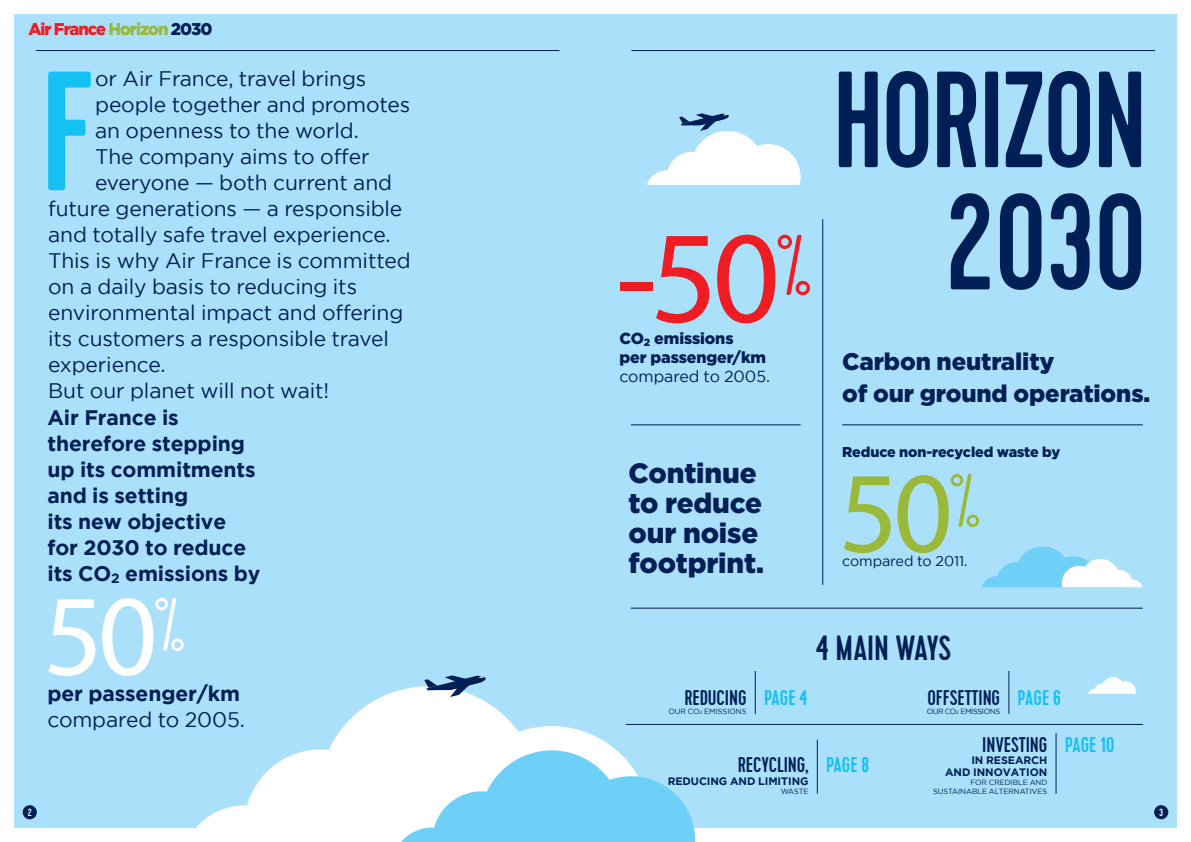
<style>
.page{position:relative;width:1191px;height:842px;background:#fff}
.page>*{position:absolute;margin:0;border:0;box-sizing:border-box;transform-origin:0 0}
.t1{font:500 169.6px "Cervo";color:#15c0f2}
.t2{font:500 136.5px/122.2px "Cervo";letter-spacing:-.02em;color:#001f56;text-align:right;scale:.95 1}
.t3{font:132px "Myriad Pro";color:#ee1d23}
.t4{font:116px "Myriad Pro";color:#9ab93b}
.t5{font:116px "Myriad Pro";color:#fff}
.t6{font:500 34.9px "Cervo";letter-spacing:-.005em;color:#001f56}
.t7{font:900 28px/30px "Gotham";letter-spacing:-.005em;color:#001f56}
.t8{font:900 24px "Gotham";letter-spacing:-.005em;color:#001f56}
.t9{font:500 21.2px "Cervo";letter-spacing:-.005em;color:#001f56}
.t10{font:500 21.2px "Cervo";letter-spacing:-.005em;color:#15c0f2}
.t11{font:21px "Gotham";letter-spacing:-.005em;color:#001f56}
.t12{font:700 21px/26px "Gotham";letter-spacing:-.005em;color:#001f56}
.t13{font:900 17px "Gotham";letter-spacing:-.055em;color:#ee1d23}
.t14{font:900 16px/19.2px "Gotham";letter-spacing:-.005em;color:#001f56}
.t15{font:16px "Gotham";letter-spacing:-.005em;color:#001f56}
.t16{font:900 14.3px "Gotham";letter-spacing:-.005em;color:#001f56}
.t17{font:14.3px "Gotham";letter-spacing:-.005em;color:#001f56}
.t18{font:700 10.8px/11.2px "Gotham";letter-spacing:-.005em;color:#001f56;text-align:right}
.t19{font:500 10.5px "Cervo";color:#fff}
.t20{font:7.5px/9px "Gotham";letter-spacing:-.005em;color:#001f56;text-align:right}
.t21{font:7.5px "Gotham";letter-spacing:-.045em;color:#001f56}
.s1{color:#9ab93b}
.s2{color:#001f56}
.s3{color:#15c0f2}
</style>
<div class="page">
<div style="left:14px;top:14px;width:1162px;height:814px;background:#aae0f9"></div>
<hr style="left:755px;top:671px;width:1px;height:43px;background:#001f56">
<hr style="left:1008px;top:671px;width:1px;height:43px;background:#001f56">
<hr style="left:817px;top:740px;width:1px;height:54px;background:#001f56">
<hr style="left:1055px;top:733px;width:1px;height:61px;background:#001f56">
<hr style="left:36px;top:50px;width:523px;height:1px;background:#001f56">
<hr style="left:631px;top:50px;width:524px;height:1px;background:#001f56">
<svg style="left:196px;top:686px;width:455px;height:142px"></svg>
<svg style="left:393px;top:750px;width:302px;height:92px;background:#9ddef8"></svg>
<svg style="left:424px;top:675px;width:62px;height:22px"></svg>
<svg style="left:1088px;top:677px;width:47px;height:17px"></svg>
<svg style="left:647px;top:113px;width:153px;height:72px"></svg>
<hr style="left:631px;top:608px;width:511px;height:1px;background:#001f56">
<hr style="left:822px;top:219px;width:1px;height:366px;background:#001f56">
<hr style="left:842px;top:425px;width:300px;height:1px;background:#001f56">
<hr style="left:631px;top:425px;width:169px;height:1px;background:#001f56">
<hr style="left:626px;top:724px;width:517px;height:1px;background:#001f56">
<svg style="left:982px;top:546px;width:160px;height:41px"></svg>
<div style="left:1154px;top:805px;width:14px;height:14px;background:#001f56;border-radius:50%"></div>
<div style="left:23px;top:805px;width:14px;height:14px;background:#001f56;border-radius:50%"></div>
<p class="t13" style="left:28px;top:20px;width:186px">Air France <span class="s1">Horizon</span> <span class="s2">2030</span></p>
<h1 class="t1" style="left:40px;top:32px;width:58px">F</h1>
<p class="t11" style="left:95px;top:67px;width:273px">or Air France, travel brings</p>
<p class="t11" style="left:95px;top:93px;width:317px">people together and promotes</p>
<p class="t11" style="left:95px;top:119px;width:265px">an openness to the world.</p>
<p class="t11" style="left:95px;top:145px;width:276px">The company aims to offer</p>
<p class="t11" style="left:95px;top:171px;width:298px">everyone — both current and</p>
<p class="t11" style="left:48px;top:197px;width:356px">future generations — a responsible</p>
<p class="t11" style="left:48px;top:223px;width:344px">and totally safe travel experience.</p>
<p class="t11" style="left:48px;top:249px;width:364px">This is why Air France is committed</p>
<p class="t11" style="left:48px;top:275px;width:310px">on a daily basis to reducing its</p>
<p class="t11" style="left:48px;top:301px;width:357px">environmental impact and offering</p>
<p class="t11" style="left:48px;top:327px;width:342px">its customers a responsible travel</p>
<p class="t11" style="left:48px;top:353px;width:119px">experience.</p>
<p class="t11" style="left:48px;top:379px;width:283px">But our planet will not wait!</p>
<p class="t12" style="left:47px;top:404px;width:215px">Air France is therefore stepping up its commitments and is setting<br>its new objective for 2030 to reduce its CO<sub>2</sub> emissions by</p>
<h3 class="t5" style="left:44px;top:564px;width:145px">50<sup>%</sup></h3>
<p class="t12" style="left:47px;top:680px;width:194px">per passenger/km</p>
<p class="t11" style="left:47px;top:708px;width:199px">compared to 2005.</p>
<h3 class="t3" style="left:616px;top:196px;width:199px">-50<sup>%</sup></h3>
<p class="t14" style="left:619px;top:328px;width:148px">CO<sub>2</sub> emissions<br>per passenger/km</p>
<p class="t15" style="left:619px;top:368px;width:152px">compared to 2005.</p>
<h3 class="t7" style="left:628px;top:457px;width:137px">Continue to reduce our noise footprint.</h3>
<h2 class="t2" style="left:832px;top:62px;width:333px">HORIZON<br>2030</h2>
<p class="t8" style="left:842px;top:347px;width:214px">Carbon neutrality</p>
<p class="t8" style="left:842px;top:380px;width:310px">of our ground operations.</p>
<p class="t16" style="left:842px;top:443px;width:220px">Reduce non-recycled waste by</p>
<h3 class="t4" style="left:839px;top:441px;width:145px">50<sup>%</sup></h3>
<p class="t17" style="left:842px;top:553px;width:127px">compared to 2011.</p>
<p class="t9" style="left:684px;top:685px;width:64px">REDUCING</p>
<p class="t20" style="left:668px;top:706px;width:80px">OUR CO<sub>2</sub> EMISSIONS</p>
<h3 class="t6" style="left:815px;top:627px;width:137px">4 MAIN WAYS</h3>
<p class="t10" style="left:764px;top:685px;width:45px">PAGE 4</p>
<p class="t9" style="left:927px;top:685px;width:135px">OFFSETTING <span class="s3">PAGE 6</span></p>
<p class="t21" style="left:926px;top:707px;width:75px">OUR CO<sub>2</sub> EMISSIONS</p>
<p class="t9" style="left:737px;top:752px;width:72px">RECYCLING,</p>
<p class="t18" style="left:667px;top:775px;width:142px">REDUCING AND LIMITING</p>
<p class="t20" style="left:780px;top:786px;width:29px">WASTE</p>
<p class="t10" style="left:826px;top:752px;width:45px">PAGE 8</p>
<p class="t9" style="left:982px;top:732px;width:66px">INVESTING</p>
<p class="t18" style="left:945px;top:755px;width:104px">IN RESEARCH<br>AND INNOVATION</p>
<p class="t20" style="left:933px;top:777px;width:116px">FOR CREDIBLE AND<br>SUSTAINABLE ALTERNATIVES</p>
<p class="t10" style="left:1064px;top:732px;width:52px">PAGE 10</p>
<p class="t19" style="left:28px;top:806px;width:6px">2</p>
<p class="t19" style="left:1159px;top:806px;width:6px">3</p>
</div>
